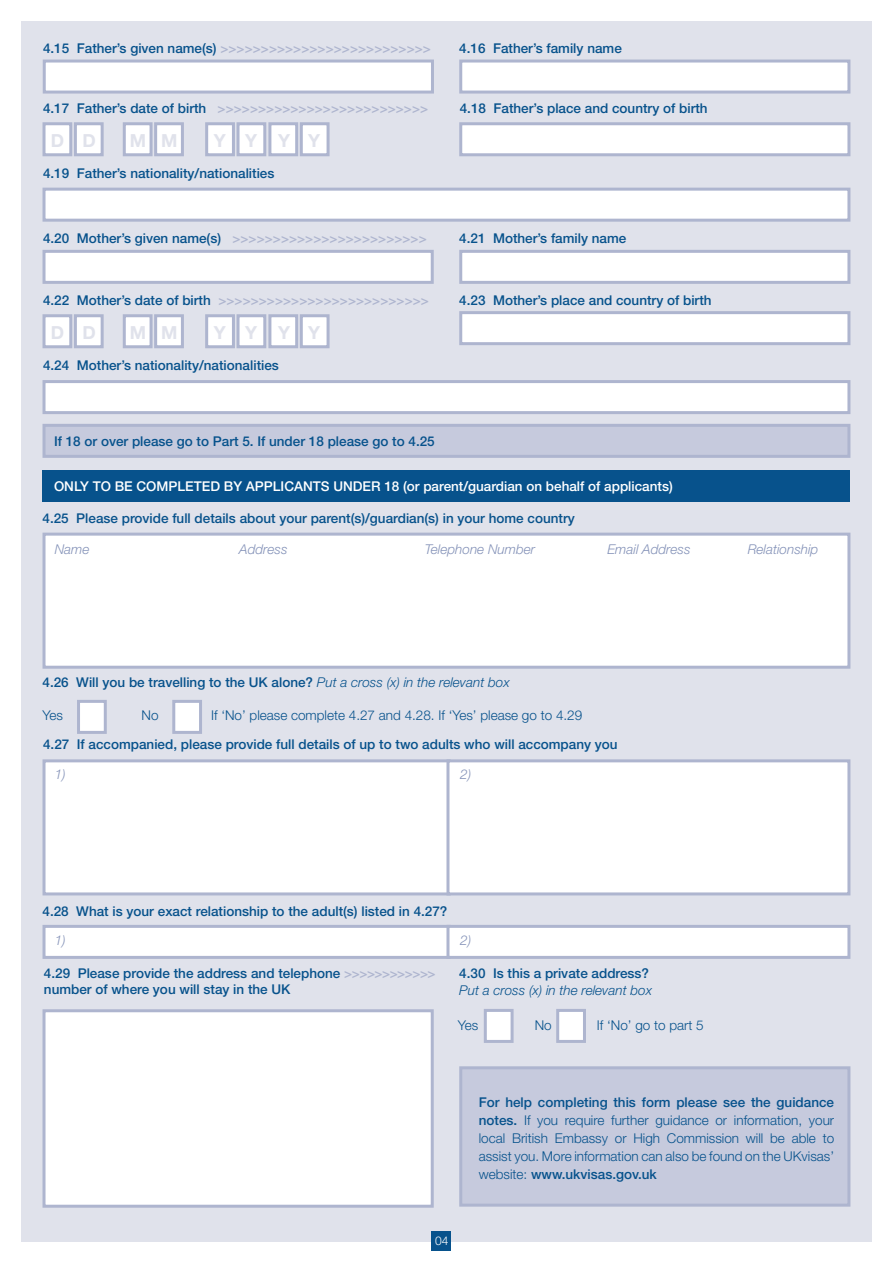
<style>
.page{position:relative;width:893px;height:1263px;background:#fff}
.page>*{position:absolute;margin:0;border:0;box-sizing:border-box;transform-origin:0 0}
.t1{font:700 18px "Helvetica Neue";letter-spacing:1.085em;color:#e0e2eb}
.t2{font:500 13.5px/16.5px "Helvetica Neue";color:#07528c}
.t3{font:300 13.5px/18px "Helvetica Neue";color:#07528c;text-align:justify}
.t4{font:500 13.5px "Helvetica Neue";color:#aeb5cf}
.t5{font:500 13.5px "Helvetica Neue";color:#fff}
.t6{font:italic 300 13.5px "Helvetica Neue";color:#8492b8}
.t7{font:italic 300 13.5px "Helvetica Neue";color:#07528c}
.t8{font:300 12px "Helvetica Neue";color:#fff}
.s1{color:#07528c}
.s2{color:#aeb5cf}
.s3{font-weight:300;font-style:italic}
.s4{font-weight:500}
</style>
<div class="page">
<div style="left:21px;top:21px;width:851px;height:1221px;background:#e0e2eb"></div>
<div style="left:44px;top:61px;width:388px;height:31px;background:#fff"></div>
<div style="left:43px;top:60px;width:391px;height:34px;border:3px solid #aeb5cf"></div>
<div style="left:461px;top:61px;width:388px;height:31px;background:#fff"></div>
<div style="left:459px;top:60px;width:391px;height:34px;border:3px solid #aeb5cf"></div>
<div style="left:44px;top:124px;width:27px;height:31px;background:#fff"></div>
<div style="left:43px;top:122px;width:29px;height:34px;border:3px solid #aeb5cf"></div>
<div style="left:75px;top:124px;width:27px;height:31px;background:#fff"></div>
<div style="left:74px;top:122px;width:30px;height:34px;border:3px solid #aeb5cf"></div>
<div style="left:124px;top:124px;width:27px;height:31px;background:#fff"></div>
<div style="left:123px;top:122px;width:30px;height:34px;border:3px solid #aeb5cf"></div>
<div style="left:156px;top:124px;width:26px;height:31px;background:#fff"></div>
<div style="left:154px;top:122px;width:30px;height:34px;border:3px solid #aeb5cf"></div>
<div style="left:207px;top:124px;width:26px;height:31px;background:#fff"></div>
<div style="left:205px;top:122px;width:30px;height:34px;border:3px solid #aeb5cf"></div>
<div style="left:238px;top:124px;width:27px;height:31px;background:#fff"></div>
<div style="left:237px;top:122px;width:29px;height:34px;border:3px solid #aeb5cf"></div>
<div style="left:270px;top:124px;width:27px;height:31px;background:#fff"></div>
<div style="left:268px;top:122px;width:30px;height:34px;border:3px solid #aeb5cf"></div>
<div style="left:301px;top:124px;width:27px;height:31px;background:#fff"></div>
<div style="left:300px;top:122px;width:30px;height:34px;border:3px solid #aeb5cf"></div>
<div style="left:44px;top:926px;width:405px;height:31px;background:#fff"></div>
<div style="left:43px;top:925px;width:408px;height:34px;border:3px solid #aeb5cf"></div>
<div style="left:461px;top:124px;width:388px;height:31px;background:#fff"></div>
<div style="left:459px;top:122px;width:391px;height:34px;border:3px solid #aeb5cf"></div>
<div style="left:44px;top:189px;width:805px;height:31px;background:#fff"></div>
<div style="left:43px;top:188px;width:807px;height:34px;border:3px solid #aeb5cf"></div>
<div style="left:44px;top:251px;width:388px;height:31px;background:#fff"></div>
<div style="left:43px;top:250px;width:391px;height:34px;border:3px solid #aeb5cf"></div>
<div style="left:461px;top:251px;width:388px;height:31px;background:#fff"></div>
<div style="left:459px;top:250px;width:391px;height:34px;border:3px solid #aeb5cf"></div>
<div style="left:44px;top:316px;width:27px;height:31px;background:#fff"></div>
<div style="left:43px;top:314px;width:29px;height:34px;border:3px solid #aeb5cf"></div>
<div style="left:75px;top:316px;width:27px;height:31px;background:#fff"></div>
<div style="left:74px;top:314px;width:30px;height:34px;border:3px solid #aeb5cf"></div>
<div style="left:124px;top:316px;width:27px;height:31px;background:#fff"></div>
<div style="left:123px;top:314px;width:30px;height:34px;border:3px solid #aeb5cf"></div>
<div style="left:156px;top:316px;width:26px;height:31px;background:#fff"></div>
<div style="left:154px;top:314px;width:30px;height:34px;border:3px solid #aeb5cf"></div>
<div style="left:207px;top:316px;width:26px;height:31px;background:#fff"></div>
<div style="left:205px;top:314px;width:30px;height:34px;border:3px solid #aeb5cf"></div>
<div style="left:238px;top:316px;width:27px;height:31px;background:#fff"></div>
<div style="left:237px;top:314px;width:29px;height:34px;border:3px solid #aeb5cf"></div>
<div style="left:270px;top:316px;width:27px;height:31px;background:#fff"></div>
<div style="left:268px;top:314px;width:30px;height:34px;border:3px solid #aeb5cf"></div>
<div style="left:301px;top:316px;width:27px;height:31px;background:#fff"></div>
<div style="left:300px;top:314px;width:30px;height:34px;border:3px solid #aeb5cf"></div>
<div style="left:461px;top:313px;width:388px;height:31px;background:#fff"></div>
<div style="left:459px;top:311px;width:391px;height:34px;border:3px solid #aeb5cf"></div>
<div style="left:44px;top:382px;width:805px;height:31px;background:#fff"></div>
<div style="left:43px;top:380px;width:807px;height:34px;border:3px solid #aeb5cf"></div>
<div style="left:44px;top:425px;width:805px;height:31px;background:#c6cadd"></div>
<div style="left:43px;top:424px;width:807px;height:34px;border:3px solid #aeb5cf"></div>
<div style="left:43px;top:470px;width:807px;height:31px;background:#07528c"></div>
<div style="left:44px;top:534px;width:805px;height:133px;background:#fff"></div>
<div style="left:43px;top:533px;width:807px;height:136px;border:3px solid #aeb5cf"></div>
<div style="left:79px;top:701px;width:26px;height:31px;background:#fff"></div>
<div style="left:77px;top:700px;width:30px;height:34px;border:3px solid #aeb5cf"></div>
<div style="left:174px;top:701px;width:27px;height:31px;background:#fff"></div>
<div style="left:172px;top:700px;width:30px;height:34px;border:3px solid #aeb5cf"></div>
<div style="left:44px;top:761px;width:405px;height:133px;background:#fff"></div>
<div style="left:43px;top:759px;width:408px;height:136px;border:3px solid #aeb5cf"></div>
<div style="left:448px;top:761px;width:401px;height:133px;background:#fff"></div>
<div style="left:446px;top:759px;width:404px;height:136px;border:3px solid #aeb5cf"></div>
<div style="left:448px;top:926px;width:401px;height:31px;background:#fff"></div>
<div style="left:446px;top:925px;width:404px;height:34px;border:3px solid #aeb5cf"></div>
<div style="left:44px;top:1011px;width:388px;height:195px;background:#fff"></div>
<div style="left:43px;top:1009px;width:391px;height:199px;border:3px solid #aeb5cf"></div>
<div style="left:485px;top:1010px;width:27px;height:31px;background:#fff"></div>
<div style="left:484px;top:1009px;width:30px;height:34px;border:3px solid #aeb5cf"></div>
<div style="left:558px;top:1010px;width:26px;height:31px;background:#fff"></div>
<div style="left:556px;top:1009px;width:30px;height:34px;border:3px solid #aeb5cf"></div>
<div style="left:461px;top:1068px;width:388px;height:137px;background:#c6cadd"></div>
<div style="left:459px;top:1066px;width:391px;height:140px;border:3px solid #aeb5cf"></div>
<div style="left:432px;top:1231px;width:19px;height:20px;background:#07528c"></div>
<p class="t4" style="left:43px;top:40px;width:389px"><span class="s1">4.15 Father’s given name(s)</span> &gt;&gt;&gt;&gt;&gt;&gt;&gt;&gt;&gt;&gt;&gt;&gt;&gt;&gt;&gt;&gt;&gt;&gt;&gt;&gt;&gt;&gt;&gt;&gt;&gt;&gt;</p>
<p class="t2" style="left:459px;top:40px;width:164px">4.16 Father’s family name</p>
<p class="t4" style="left:43px;top:100px;width:387px"><span class="s1">4.17 Father’s date of birth</span> &gt;&gt;&gt;&gt;&gt;&gt;&gt;&gt;&gt;&gt;&gt;&gt;&gt;&gt;&gt;&gt;&gt;&gt;&gt;&gt;&gt;&gt;&gt;&gt;&gt;&gt;</p>
<h1 class="t1" style="left:51px;top:130px;width:46px">D D</h1>
<h1 class="t1" style="left:130px;top:129px;width:49px">M M</h1>
<h1 class="t1" style="left:214px;top:129px;width:108px">YYYY</h1>
<p class="t2" style="left:43px;top:165px;width:233px">4.19 Father’s nationality/nationalities</p>
<p class="t2" style="left:460px;top:99px;width:249px">4.18 Father’s place and country of birth</p>
<p class="t2" style="left:43px;top:230px;width:385px">4.20 Mother’s given name(s) <span class="s2">&gt;&gt;&gt;&gt;&gt;&gt;&gt;&gt;&gt;&gt;&gt;&gt;&gt;&gt;&gt;&gt;&gt;&gt;&gt;&gt;&gt;&gt;&gt;&gt;</span></p>
<p class="t2" style="left:459px;top:230px;width:169px">4.21 Mother’s family name</p>
<p class="t4" style="left:43px;top:292px;width:387px"><span class="s1">4.22 Mother’s date of birth</span> &gt;&gt;&gt;&gt;&gt;&gt;&gt;&gt;&gt;&gt;&gt;&gt;&gt;&gt;&gt;&gt;&gt;&gt;&gt;&gt;&gt;&gt;&gt;&gt;&gt;&gt;</p>
<h1 class="t1" style="left:51px;top:322px;width:46px">D D</h1>
<h1 class="t1" style="left:130px;top:321px;width:49px">M M</h1>
<h1 class="t1" style="left:214px;top:321px;width:108px">YYYY</h1>
<p class="t2" style="left:43px;top:357px;width:237px">4.24 Mother’s nationality/nationalities</p>
<p class="t2" style="left:459px;top:291px;width:254px">4.23 Mother’s place and country of birth</p>
<p class="t2" style="left:54px;top:433px;width:382px">If 18 or over please go to Part 5. If under 18 please go to 4.25</p>
<p class="t5" style="left:54px;top:478px;width:620px">ONLY TO BE COMPLETED BY APPLICANTS UNDER 18 (or parent/guardian on behalf of applicants)</p>
<p class="t2" style="left:43px;top:510px;width:534px">4.25 Please provide full details about your parent(s)/guardian(s) in your home country</p>
<p class="t6" style="left:55px;top:541px;width:36px">Name</p>
<p class="t6" style="left:239px;top:541px;width:50px">Address</p>
<p class="t6" style="left:425px;top:541px;width:112px">Telephone Number</p>
<p class="t6" style="left:608px;top:541px;width:84px">Email Address</p>
<p class="t6" style="left:748px;top:541px;width:72px">Relationship</p>
<p class="t2" style="left:43px;top:674px;width:469px">4.26 Will you be travelling to the UK alone? <span class="s3">Put a cross (x) in the relevant box</span></p>
<p class="t3" style="left:43px;top:706px;width:22px">Yes</p>
<p class="t3" style="left:142px;top:706px;width:19px">No</p>
<p class="t3" style="left:211px;top:706px;width:373px">If ‘No’ please complete 4.27 and 4.28. If ‘Yes’ please go to 4.29</p>
<p class="t2" style="left:43px;top:736px;width:576px">4.27 If accompanied, please provide full details of up to two adults who will accompany you</p>
<p class="t6" style="left:55px;top:766px;width:13px">1)</p>
<p class="t6" style="left:460px;top:766px;width:13px">2)</p>
<p class="t2" style="left:43px;top:903px;width:406px">4.28 What is your exact relationship to the adult(s) listed in 4.27?</p>
<p class="t6" style="left:55px;top:932px;width:13px">1)</p>
<p class="t6" style="left:460px;top:932px;width:13px">2)</p>
<p class="t2" style="left:44px;top:965px;width:393px">4.29 Please provide the address and telephone <span class="s2">&gt;&gt;&gt;&gt;&gt;&gt;&gt;&gt;&gt;&gt;&gt;&gt; </span>number of where you will stay in the UK</p>
<p class="t2" style="left:459px;top:965px;width:191px">4.30 Is this a private address?</p>
<p class="t7" style="left:459px;top:982px;width:194px">Put a cross (x) in the relevant box</p>
<p class="t3" style="left:458px;top:1016px;width:22px">Yes</p>
<p class="t3" style="left:535px;top:1016px;width:19px">No</p>
<p class="t3" style="left:597px;top:1016px;width:108px">If ‘No’ go to part 5</p>
<p class="t8" style="left:435px;top:1233px;width:15px">04</p>
<p class="t3" style="left:479px;top:1092px;width:357px"><span class="s4">For help completing this form please see the guidance notes.</span> If you require further guidance or information, your local British Embassy or High Commission will be able to assist you. More information can also be found on the UKvisas’ website: <span class="s4">www.ukvisas.gov.uk</span></p>
</div>
